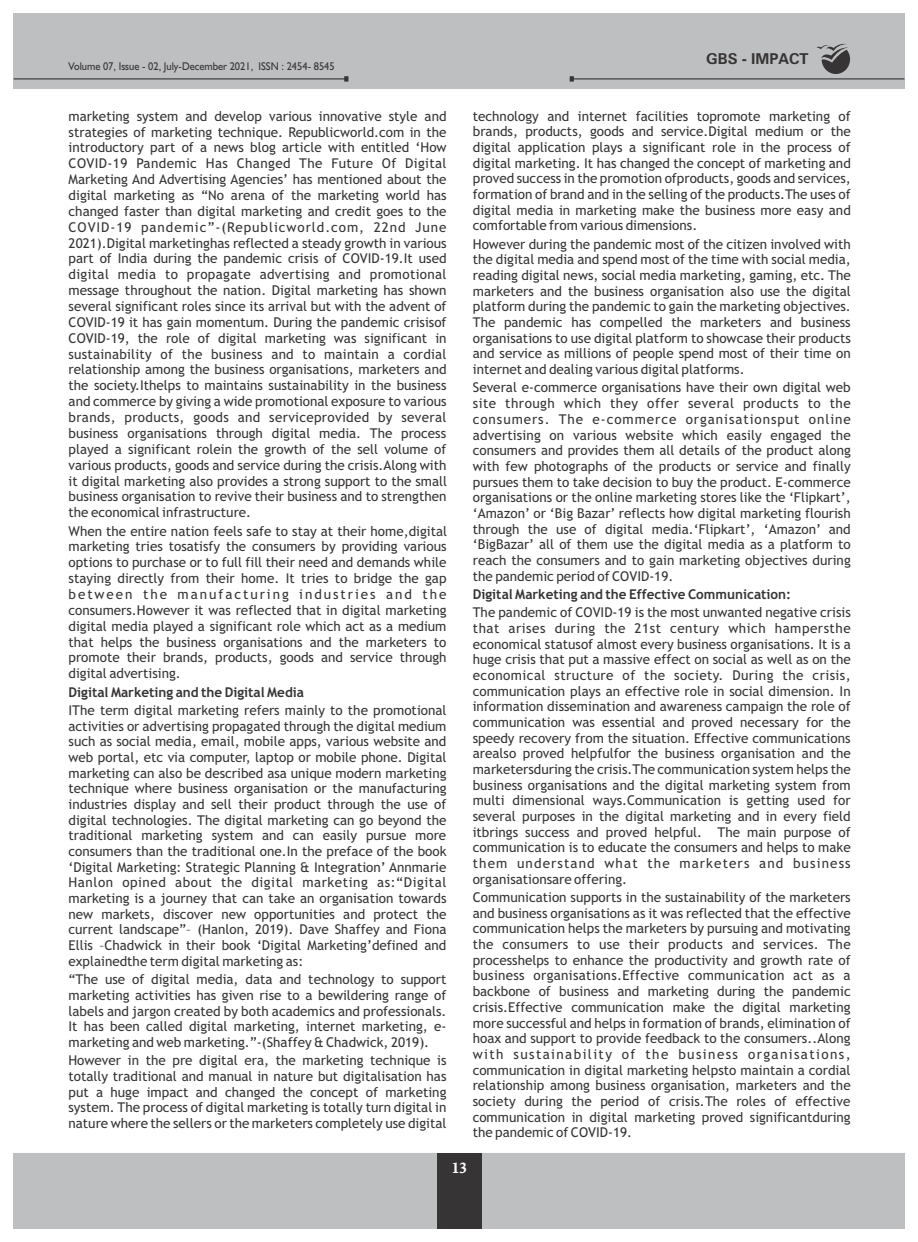
<style>
.page{position:relative;width:918px;height:1242px;background:#fff}
.page>*{position:absolute;margin:0;border:0;box-sizing:border-box;transform-origin:0 0}
.t1{font:700 15px "Zurich BT";color:#373435}
.t2{font:700 15px "Aldine 721 BT";color:#fefefe}
.t3{font:13.5px/15.8px "Trebuchet MS";color:#373435;text-align:justify}
.t4{font:700 13.5px "Trebuchet MS";color:#373435}
.t5{font:11.25px "Humanist 521 BT";color:#373435;scale:.92 1}
</style>
<div class="page">
<div style="left:13px;top:1153px;width:892px;height:76px;background:#bdbfc1"></div>
<div style="left:437px;top:1153px;width:44px;height:75px;background:#373435"></div>
<div style="left:13px;top:13px;width:892px;height:76px;background:#bdbfc1"></div>
<svg style="left:14px;top:76px;width:334px;height:6px;background:#a2a3a5"></svg>
<svg style="left:570px;top:43px;width:334px;height:39px;background:#b3b5b7"></svg>
<p class="t5" style="left:69px;top:61px;width:291px">Volume 07, Issue - 02, July-December 2021, ISSN : 2454- 8545</p>
<p class="t3" style="left:69px;top:109px;width:380px">marketing system and develop various innovative style and strategies of marketing technique. Republicworld.com in the introductory part of a news blog article with entitled ‘How COVID-19 Pandemic Has Changed The Future Of Digital Marketing And Advertising Agencies’ has mentioned about the digital marketing as “No arena of the marketing world has changed faster than digital marketing and credit goes to the COVID-19 pandemic”-(Republicworld.com, 22nd June 2021).Digital marketinghas reflected a steady growth in various part of India during the pandemic crisis of COVID-19.It used digital media to propagate advertising and promotional message throughout the nation. Digital marketing has shown several significant roles since its arrival but with the advent of COVID-19 it has gain momentum. During the pandemic crisisof COVID-19, the role of digital marketing was significant in sustainability of the business and to maintain a cordial relationship among the business organisations, marketers and the society.Ithelps to maintains sustainability in the business and commerce by giving a wide promotional exposure to various brands, products, goods and serviceprovided by several business organisations through digital media. The process played a significant rolein the growth of the sell volume of various products, goods and service during the crisis.Along with it digital marketing also provides a strong support to the small business organisation to revive their business and to strengthen the economical infrastructure.</p>
<p class="t3" style="left:69px;top:524px;width:380px">When the entire nation feels safe to stay at their home,digital marketing tries tosatisfy the consumers by providing various options to purchase or to full fill their need and demands while staying directly from their home. It tries to bridge the gap between the manufacturing industries and the consumers.However it was reflected that in digital marketing digital media played a significant role which act as a medium that helps the business organisations and the marketers to promote their brands, products, goods and service through digital advertising.</p>
<p class="t4" style="left:69px;top:687px;width:237px">Digital Marketing and the Digital Media</p>
<p class="t3" style="left:69px;top:704px;width:380px">IThe term digital marketing refers mainly to the promotional activities or advertising propagated through the digital medium such as social media, email, mobile apps, various website and web portal, etc via computer, laptop or mobile phone. Digital marketing can also be described asa unique modern marketing technique where business organisation or the manufacturing industries display and sell their product through the use of digital technologies. The digital marketing can go beyond the traditional marketing system and can easily pursue more consumers than the traditional one.In the preface of the book ‘Digital Marketing: Strategic Planning &amp; Integration’ Annmarie Hanlon opined about the digital marketing as:“Digital marketing is a journey that can take an organisation towards new markets, discover new opportunities and protect the current landscape”– (Hanlon, 2019). Dave Shaffey and Fiona Ellis –Chadwick in their book ‘Digital Marketing’defined and explainedthe term digital marketing as:</p>
<p class="t3" style="left:68px;top:973px;width:380px">“The use of digital media, data and technology to support marketing activities has given rise to a bewildering range of labels and jargon created by both academics and professionals.<br>It has been called digital marketing, internet marketing, e&shy;marketing and web marketing.”-(Shaffey &amp; Chadwick, 2019).</p>
<p class="t3" style="left:68px;top:1054px;width:380px">However in the pre digital era, the marketing technique is totally traditional and manual in nature but digitalisation has put a huge impact and changed the concept of marketing system. The process of digital marketing is totally turn digital in nature where the sellers or the marketers completely use digital</p>
<p class="t1" style="left:706px;top:53px;width:104px">GBS - IMPACT</p>
<p class="t3" style="left:473px;top:109px;width:380px">technology and internet facilities topromote marketing of brands, products, goods and service.Digital medium or the digital application plays a significant role in the process of digital marketing. It has changed the concept of marketing and proved success in the promotion ofproducts, goods and services, formation of brand and in the selling of the products.The uses of digital media in marketing make the business more easy and comfortable from various dimensions.</p>
<p class="t3" style="left:473px;top:237px;width:380px">However during the pandemic most of the citizen involved with the digital media and spend most of the time with social media, reading digital news, social media marketing, gaming, etc. The marketers and the business organisation also use the digital platform during the pandemic to gain the marketing objectives.<br>The pandemic has compelled the marketers and business organisations to use digital platform to showcase their products and service as millions of people spend most of their time on internet and dealing various digital platforms.</p>
<p class="t3" style="left:473px;top:381px;width:380px">Several e-commerce organisations have their own digital web site through which they offer several products to the consumers. The e-commerce organisationsput online advertising on various website which easily engaged the consumers and provides them all details of the product along with few photographs of the products or service and finally pursues them to take decision to buy the product. E-commerce organisations or the online marketing stores like the ‘Flipkart’, ‘Amazon’ or ‘Big Bazar’ reflects how digital marketing flourish through the use of digital media.‘Flipkart’, ‘Amazon’ and ‘BigBazar’ all of them use the digital media as a platform to reach the consumers and to gain marketing objectives during the pandemic period of COVID-19.</p>
<p class="t4" style="left:473px;top:589px;width:320px">Digital Marketing and the Effective Communication:</p>
<p class="t3" style="left:473px;top:606px;width:380px">The pandemic of COVID-19 is the most unwanted negative crisis that arises during the 21st century which hampersthe economical statusof almost every business organisations. It is a huge crisis that put a massive effect on social as well as on the economical structure of the society. During the crisis, communication plays an effective role in social dimension. In information dissemination and awareness campaign the role of communication was essential and proved necessary for the speedy recovery from the situation. Effective communications arealso proved helpfulfor the business organisation and the marketersduring the crisis.The communication system helps the business organisations and the digital marketing system from multi dimensional ways.Communication is getting used for several purposes in the digital marketing and in every field itbrings success and proved helpful. The main purpose of communication is to educate the consumers and helps to make them understand what the marketers and business organisationsare offering.</p>
<p class="t3" style="left:473px;top:891px;width:380px">Communication supports in the sustainability of the marketers and business organisations as it was reflected that the effective communication helps the marketers by pursuing and motivating the consumers to use their products and services. The processhelps to enhance the productivity and growth rate of business organisations.Effective communication act as a backbone of business and marketing during the pandemic crisis.Effective communication make the digital marketing more successful and helps in formation of brands, elimination of hoax and support to provide feedback to the consumers..Along with sustainability of the business organisations, communication in digital marketing helpsto maintain a cordial relationship among business organisation, marketers and the society during the period of crisis.The roles of effective communication in digital marketing proved significantduring the pandemic of COVID-19.</p>
<p class="t2" style="left:452px;top:1162px;width:16px">13</p>
</div>
